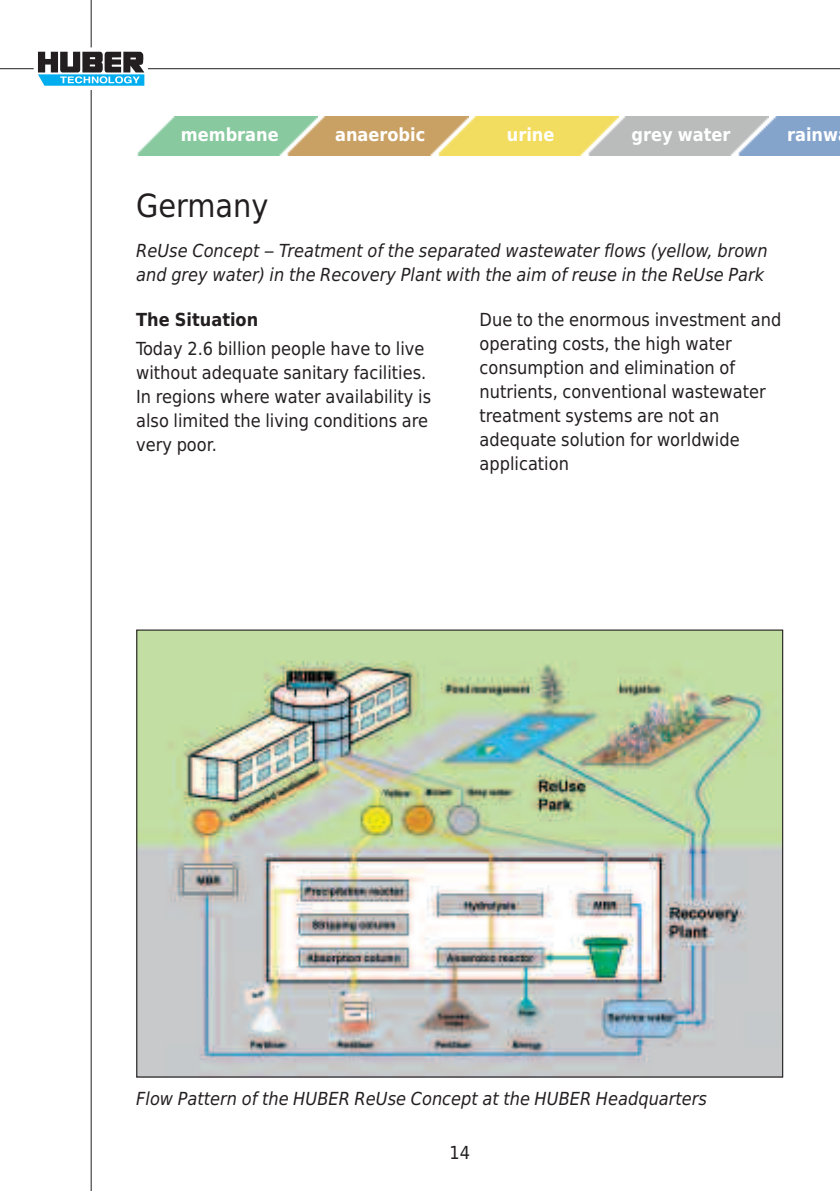
<style>
.page{position:relative;width:840px;height:1191px;background:#fff}
.page>*{position:absolute;margin:0;border:0;box-sizing:border-box;transform-origin:0 0}
.t1{font:32px "Huber Tec";color:#231f20}
.t2{font:18px/24px "Huber Tec";color:#231f20}
.t3{font:italic 18px/24px "Huber Tec";color:#231f20}
.t4{font:700 18px "Huber Tec";color:#fff}
.t5{font:700 18px "Huber Tec";color:#231f20}
</style>
<div class="page">
<svg style="left:38px;top:52px;width:106px;height:34px"></svg>
<hr style="left:91px;top:0;width:1px;height:47px;background:#231f20">
<hr style="left:148px;top:68px;width:691px;height:1px;background:#231f20">
<hr style="left:0;top:68px;width:34px;height:1px;background:#231f20">
<hr style="left:91px;top:90px;width:1px;height:1101px;background:#231f20">
<img style="left:137px;top:116px;width:149px;height:40px">
<img style="left:286px;top:116px;width:151px;height:40px">
<img style="left:437px;top:116px;width:150px;height:40px">
<img style="left:587px;top:116px;width:150px;height:40px">
<img style="left:737px;top:116px;width:102px;height:40px">
<img style="left:138px;top:631px;width:642px;height:444px">
<p class="t4" style="left:181px;top:124px;width:99px">membrane</p>
<p class="t4" style="left:335px;top:124px;width:92px">anaerobic</p>
<p class="t4" style="left:506px;top:124px;width:49px">urine</p>
<p class="t4" style="left:631px;top:124px;width:100px">grey water</p>
<p class="t4" style="left:786px;top:124px;width:52px">rainw</p>
<h1 class="t1" style="left:136px;top:187px;width:134px">Germany</h1>
<p class="t3" style="left:136px;top:238px;width:632px">ReUse Concept – Treatment of the separated wastewater flows (yellow, brown and grey water) in the Recovery Plant with the aim of reuse in the ReUse Park</p>
<p class="t5" style="left:136px;top:309px;width:123px">The Situation</p>
<p class="t2" style="left:136px;top:337px;width:296px">Today 2.6 billion people have to live without adequate sanitary facilities.<br>In regions where water availability is also limited the living conditions are very poor.</p>
<p class="t2" style="left:479px;top:307px;width:303px">Due to the enormous investment and operating costs, the high water consumption and elimination of nutrients, conventional wastewater treatment systems are not an adequate solution for worldwide application</p>
<p class="t3" style="left:136px;top:1087px;width:572px">Flow Pattern of the HUBER ReUse Concept at the HUBER Headquarters</p>
<p class="t2" style="left:449px;top:1141px;width:22px">14</p>
</div>
